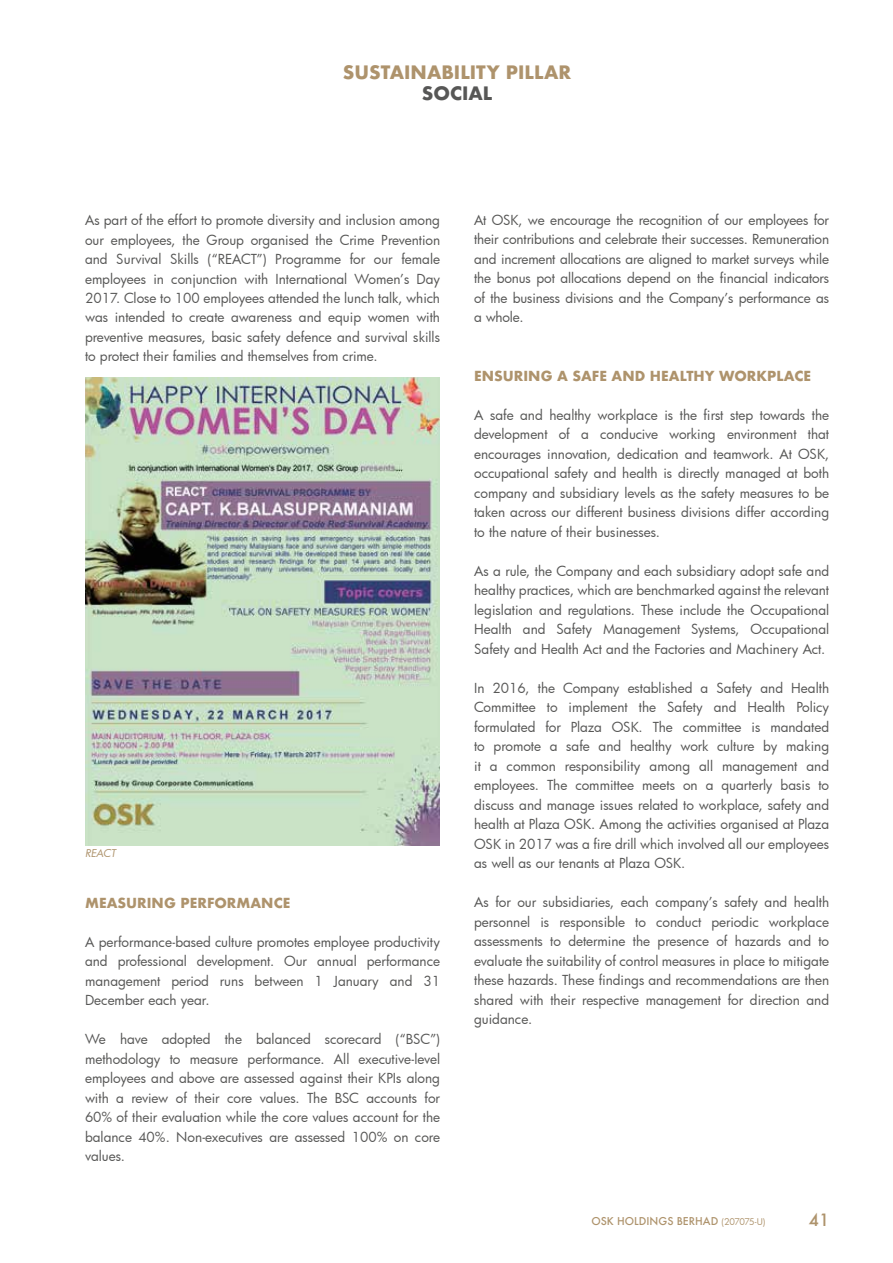
<style>
.page{position:relative;width:893px;height:1263px;background:#fff}
.page>*{position:absolute;margin:0;border:0;box-sizing:border-box;transform-origin:0 0}
.t1{font:700 18px "Futura";color:#ae936c}
.t2{font:700 18px "Futura";color:#575756}
.t3{font:500 16.5px "Futura";color:#ae936c}
.t4{font:13.5px/19.5px "Futura";letter-spacing:-.005em;color:#575756;text-align:justify}
.t5{font:700 13.5px "Futura";color:#ae936c}
.t6{font:500 10.5px "Futura";color:#ae936c}
.t7{font:italic 10.5px "Futura";letter-spacing:-.005em;color:#ae936c}
.s1{font-weight:400;font-size:9px}
</style>
<div class="page">
<img style="left:85px;top:377px;width:354px;height:468px">
<h1 class="t1" style="left:343px;top:59px;width:230px">SUSTAINABILITY PILLAR</h1>
<h1 class="t2" style="left:422px;top:81px;width:72px">SOCIAL</h1>
<p class="t4" style="left:85px;top:210px;width:357px">As part of the effort to promote diversity and inclusion among our employees, the Group organised the Crime Prevention and Survival Skills (“REACT”) Programme for our female employees in conjunction with International Women’s Day 2017. Close to 100 employees attended the lunch talk, which was intended to create awareness and equip women with preventive measures, basic safety defence and survival skills to protect their families and themselves from crime.</p>
<p class="t7" style="left:85px;top:846px;width:32px">REACT</p>
<p class="t5" style="left:85px;top:893px;width:207px">MEASURING PERFORMANCE</p>
<p class="t4" style="left:85px;top:931px;width:357px">A performance-based culture promotes employee productivity and professional development. Our annual performance management period runs between 1 January and 31<br>December each year.</p>
<p class="t4" style="left:85px;top:1029px;width:357px">We have adopted the balanced scorecard (“BSC”) methodology to measure performance. All executive-level employees and above are assessed against their KPIs along with a review of their core values. The BSC accounts for 60% of their evaluation while the core values account for the balance 40%. Non-executives are assessed 100% on core values.</p>
<p class="t4" style="left:474px;top:210px;width:357px">At OSK, we encourage the recognition of our employees for their contributions and celebrate their successes. Remuneration and increment allocations are aligned to market surveys while the bonus pot allocations depend on the financial indicators of the business divisions and the Company’s performance as a whole.</p>
<p class="t5" style="left:474px;top:366px;width:338px">ENSURING A SAFE AND HEALTHY WORKPLACE</p>
<p class="t4" style="left:474px;top:405px;width:357px">A safe and healthy workplace is the first step towards the development of a conducive working environment that encourages innovation, dedication and teamwork. At OSK, occupational safety and health is directly managed at both company and subsidiary levels as the safety measures to be taken across our different business divisions differ according to the nature of their businesses.</p>
<p class="t4" style="left:474px;top:561px;width:357px">As a rule, the Company and each subsidiary adopt safe and healthy practices, which are benchmarked against the relevant legislation and regulations. These include the Occupational Health and Safety Management Systems, Occupational Safety and Health Act and the Factories and Machinery Act.</p>
<p class="t4" style="left:474px;top:678px;width:357px">In 2016, the Company established a Safety and Health Committee to implement the Safety and Health Policy formulated for Plaza OSK. The committee is mandated to promote a safe and healthy work culture by making it a common responsibility among all management and employees. The committee meets on a quarterly basis to discuss and manage issues related to workplace, safety and health at Plaza OSK. Among the activities organised at Plaza OSK in 2017 was a fire drill which involved all our employees as well as our tenants at Plaza OSK.</p>
<p class="t4" style="left:474px;top:892px;width:357px">As for our subsidiaries, each company’s safety and health personnel is responsible to conduct periodic workplace assessments to determine the presence of hazards and to evaluate the suitability of control measures in place to mitigate these hazards. These findings and recommendations are then shared with their respective management for direction and guidance.</p>
<p class="t6" style="left:591px;top:1214px;width:175px">OSK HOLDINGS BERHAD <span class="s1">(207075-U)</span></p>
<p class="t3" style="left:809px;top:1208px;width:22px">41</p>
</div>
